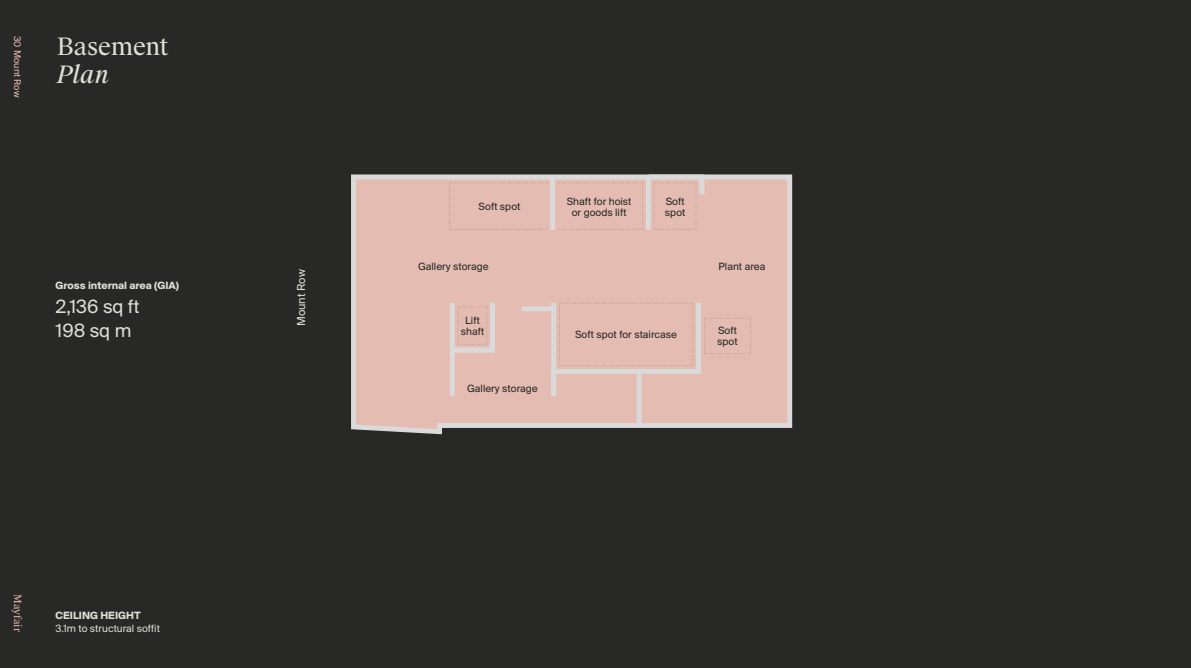
<style>
.page{position:relative;width:1191px;height:668px;background:#282827}
.page>*{position:absolute;margin:0;border:0;box-sizing:border-box;transform-origin:0 0}
.t1{font:24px "Suisse Works";color:#deded4}
.t2{font:italic 24px "Suisse Works";color:#deded4}
.t3{font:20px/24px "Suisse BP Intl";color:#deded4}
.t4{font:12px "Suisse BP Intl";color:#deded4}
.t5{font:11px/11px "Suisse BP Intl";color:#282827;text-align:center}
.t6{font:700 11px "Suisse BP Intl";color:#deded4}
.t7{font:11px "Suisse BP Intl";color:#deded4}
.t8{font:10px "Suisse BP Intl";color:#e6bdb3}
.t9{font:10px "Suisse Works";color:#e6bdb3}
</style>
<div class="page">
<svg style="left:351px;top:174px;width:441px;height:260px;background:#ddb9af"></svg>
<div style="left:550px;top:177px;width:5px;height:53px;background:#dadada"></div>
<div style="left:449px;top:182px;width:99px;height:48px;background:#e4bcb1"></div>
<svg style="left:447px;top:298px;width:50px;height:103px;background:#e1c0b7"></svg>
<svg style="left:517px;top:298px;width:234px;height:132px;background:#dfbcb2"></svg>
<svg style="left:557px;top:174px;width:150px;height:56px;background:#e0beb4"></svg>
<p class="t8" style="left:23px;top:36px;width:63px;rotate:90deg">30 Mount Row</p>
<h1 class="t1" style="left:57px;top:31px;width:113px">Basement</h1>
<h1 class="t2" style="left:57px;top:60px;width:54px">Plan</h1>
<p class="t6" style="left:56px;top:279px;width:125px">Gross internal area (GIA)</p>
<h2 class="t3" style="left:56px;top:294px;width:86px">2,136 sq ft<br>198 sq m</h2>
<p class="t9" style="left:24px;top:594px;width:39px;rotate:90deg">Mayfair</p>
<p class="t6" style="left:56px;top:609px;width:87px">CEILING HEIGHT</p>
<p class="t7" style="left:56px;top:622px;width:106px">3.1m to structural soffit</p>
<p class="t4" style="left:294px;top:326px;width:58px;rotate:-90deg">Mount Row</p>
<p class="t5" style="left:479px;top:201px;width:43px">Soft spot</p>
<p class="t5" style="left:418px;top:261px;width:72px">Gallery storage</p>
<p class="t5" style="left:461px;top:315px;width:25px">Lift shaft</p>
<p class="t5" style="left:467px;top:383px;width:72px">Gallery storage</p>
<p class="t5" style="left:567px;top:195px;width:66px">Shaft for hoist or goods lift</p>
<p class="t5" style="left:665px;top:195px;width:22px;text-align:left">Soft spot</p>
<p class="t5" style="left:719px;top:261px;width:48px">Plant area</p>
<p class="t5" style="left:575px;top:329px;width:103px">Soft spot for staircase</p>
<p class="t5" style="left:717px;top:325px;width:22px;text-align:left">Soft spot</p>
</div>
